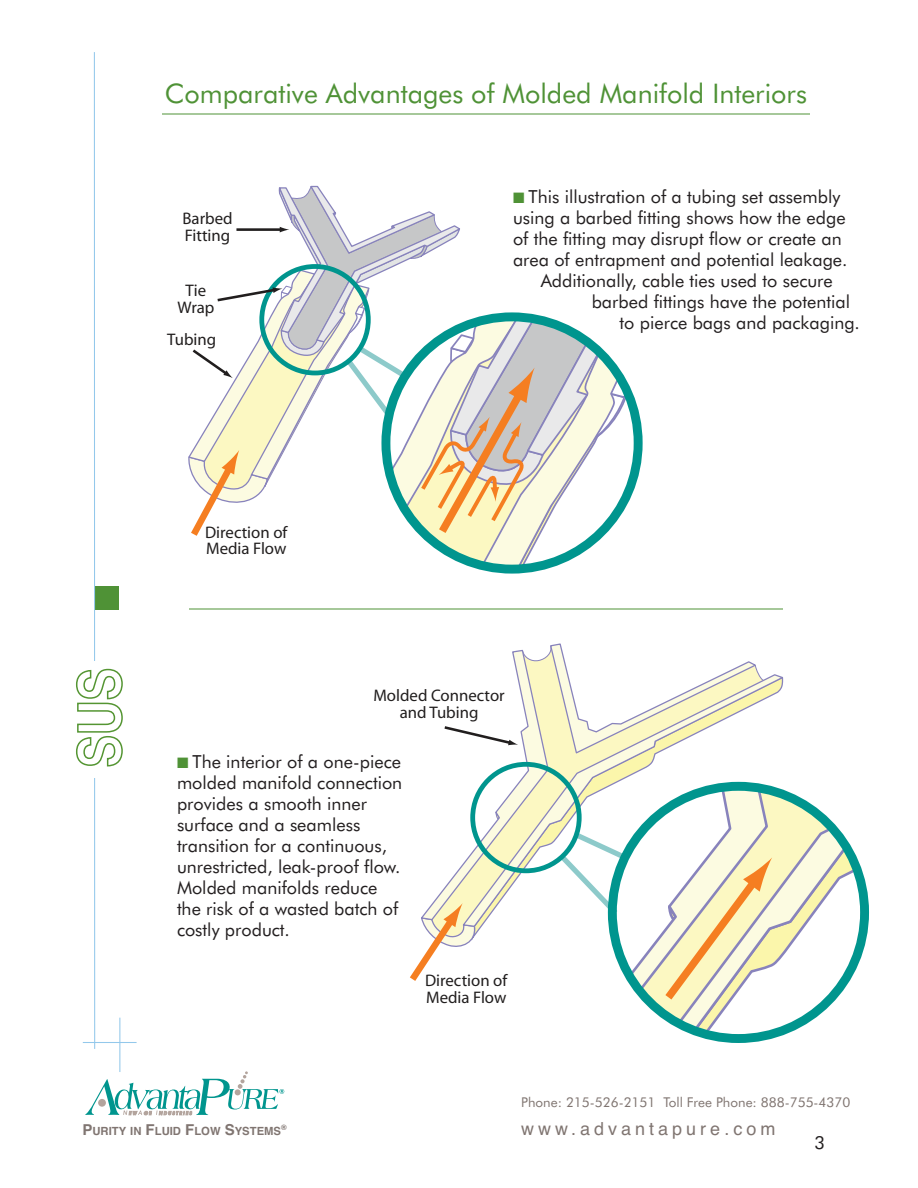
<style>
.page{position:relative;width:918px;height:1188px;background:#fff}
.page>*{position:absolute;margin:0;border:0;box-sizing:border-box;transform-origin:0 0}
.t1{font:27px "Futura BT";color:#4f9236}
.t2{font:18px/21px "Futura BT";color:#231f20}
.t3{font:18px "Helvetica";letter-spacing:.22em;color:#807571}
.t4{font:16.8px/16.8px "Myriad";color:#211e1e}
.t5{font:13.5px "Futura BT";color:#807571}
.t6{font:700 11.25px "Helvetica";color:#807571}
.t7{font:700 7.5px "Helvetica";color:#807571}
.s1{color:#4f9236}
.s2{font-size:15px}
</style>
<div class="page">
<div style="left:95px;top:586px;width:24px;height:24px;background:#4f9236"></div>
<hr style="left:83px;top:1042px;width:54px;height:1px;background:#93c8eb">
<hr style="left:94px;top:52px;width:1px;height:997px;background:#93c8eb">
<hr style="left:119px;top:1018px;width:1px;height:54px;background:#93c8eb">
<svg style="left:85px;top:1071px;width:199px;height:44px"></svg>
<div style="left:70px;top:662px;width:65px;height:116px;background:#fff"></div>
<svg style="left:76px;top:669px;width:47px;height:98px"></svg>
<svg style="left:188px;top:185px;width:452px;height:386px"></svg>
<svg style="left:772px;top:674px;width:97px;height:365px"></svg>
<svg style="left:410px;top:643px;width:362px;height:400px"></svg>
<hr style="left:162px;top:114px;width:648px;height:1px;background:#4f9236">
<hr style="left:189px;top:609px;width:594px;height:1px;background:#4f9236">
<h1 class="t1" style="left:165px;top:82px;width:644px">Comparative Advantages of Molded Manifold Interiors</h1>
<p class="t4" style="left:183px;top:211px;width:52px">Barbed<br>Fitting</p>
<p class="t4" style="left:177px;top:284px;width:38px;text-align:center">Tie<br>Wrap</p>
<p class="t4" style="left:167px;top:333px;width:51px">Tubing</p>
<p class="t2" style="left:513px;top:187px;width:329px"><span class="s1">■</span> This illustration of a tubing set assembly</p>
<p class="t2" style="left:513px;top:208px;width:334px">using a barbed fitting shows how the edge</p>
<p class="t2" style="left:513px;top:229px;width:330px">of the fitting may disrupt flow or create an</p>
<p class="t2" style="left:513px;top:250px;width:336px">area of entrapment and potential leakage.</p>
<p class="t2" style="left:541px;top:271px;width:294px">Additionally, cable ties used to secure</p>
<p class="t2" style="left:592px;top:292px;width:260px">barbed fittings have the potential</p>
<p class="t2" style="left:620px;top:313px;width:242px">to pierce bags and packaging.</p>
<p class="t4" style="left:205px;top:525px;width:84px">Direction of<br>Media Flow</p>
<p class="t4" style="left:373px;top:689px;width:133px;text-align:center">Molded Connector and Tubing</p>
<p class="t2" style="left:177px;top:753px;width:227px"><span class="s1">■</span> The interior of a one-piece molded manifold connection provides a smooth inner surface and a seamless transition for a continuous, unrestricted, leak-proof flow.<br>Molded manifolds reduce the risk of a wasted batch of costly product.</p>
<p class="t4" style="left:425px;top:973px;width:84px">Direction of<br>Media Flow</p>
<p class="t5" style="left:521px;top:1097px;width:331px">Phone: 215-526-2151 Toll Free Phone: 888-755-4370</p>
<p class="t6" style="left:82px;top:1124px;width:200px"><span class="s2">P</span>URITY IN <span class="s2">F</span>LUID <span class="s2">F</span>LOW <span class="s2">S</span>YSTEMS</p>
<p class="t7" style="left:281px;top:1123px;width:7px">®</p>
<p class="t3" style="left:521px;top:1122px;width:256px">www.advantapure.com</p>
<p class="t2" style="left:814px;top:1134px;width:12px">3</p>
</div>
